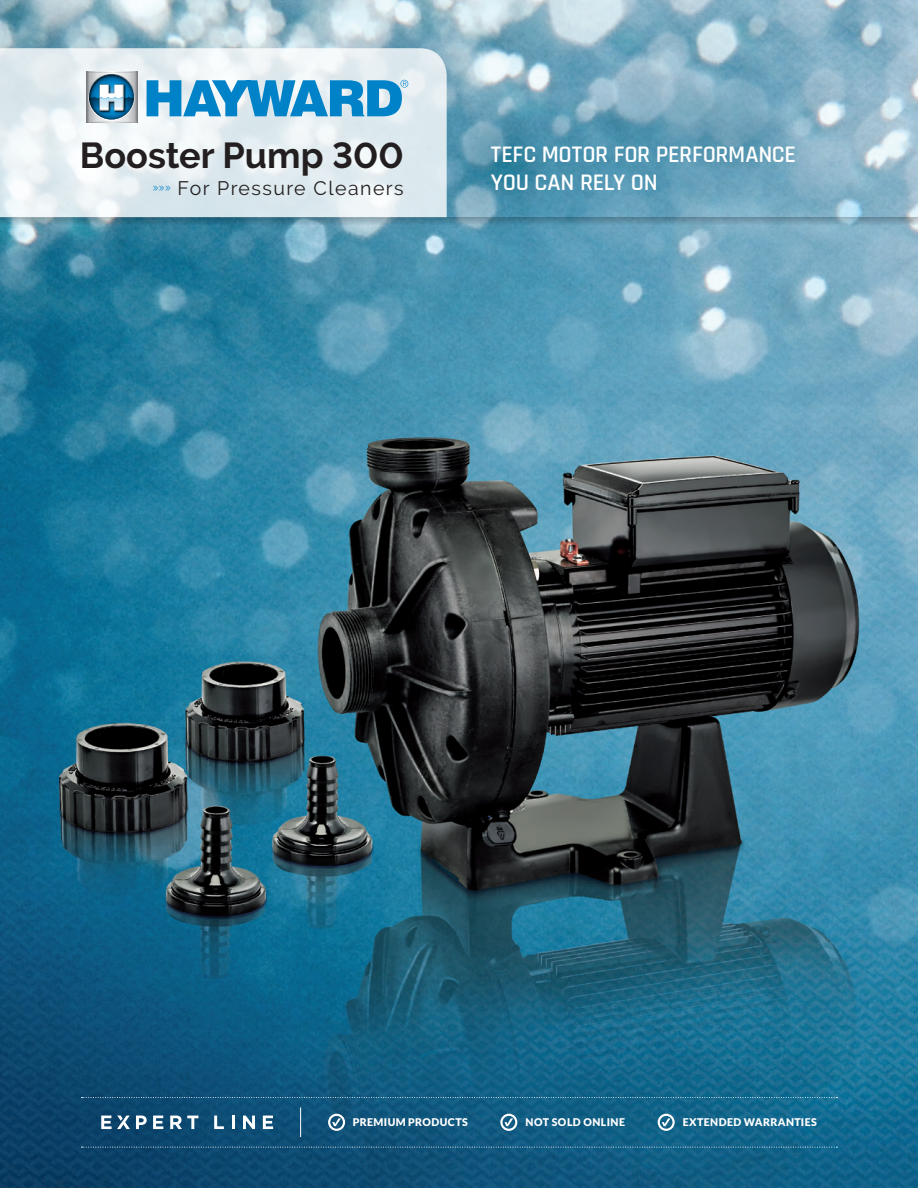
<style>
.page{position:relative;width:918px;height:1188px;background:#fff}
.page>*{position:absolute;margin:0;border:0;box-sizing:border-box;transform-origin:0 0}
.t1{font:700 36px "Raleway";color:#231f20}
.t2{font:600 24px "Rajdhani";letter-spacing:-.01em;color:#fff}
.t3{font:19.5px "Raleway";letter-spacing:.075em;color:#231f20}
.t4{font:900 10.65px "Lato";letter-spacing:.04em;color:#fff}
</style>
<div class="page">
<img style="left:0;top:0;width:918px;height:1188px">
<svg style="left:0;top:217px;width:918px;height:10px;background:#5d92a8"></svg>
<svg style="left:0;top:48px;width:447px;height:169px;fill:#e3edf1"></svg>
<img style="left:75px;top:60px;width:75px;height:69px">
<svg style="left:86px;top:72px;width:51px;height:1px"></svg>
<svg style="left:89px;top:75px;width:45px;height:45px"></svg>
<svg style="left:86px;top:85px;width:51px;height:38px;background:#7ba0b5"></svg>
<svg style="left:147px;top:80px;width:261px;height:36px;background:#4da6d6"></svg>
<svg style="left:136px;top:1116px;width:11px;height:13px"></svg>
<svg style="left:153px;top:1116px;width:10px;height:13px"></svg>
<svg style="left:170px;top:1116px;width:28px;height:13px"></svg>
<svg style="left:214px;top:1116px;width:10px;height:13px"></svg>
<svg style="left:232px;top:1116px;width:3px;height:13px"></svg>
<svg style="left:243px;top:1116px;width:12px;height:13px"></svg>
<svg style="left:263px;top:1116px;width:10px;height:13px"></svg>
<svg style="left:101px;top:1116px;width:29px;height:13px"></svg>
<svg style="left:658px;top:1114px;width:17px;height:17px"></svg>
<svg style="left:500px;top:1114px;width:17px;height:17px"></svg>
<svg style="left:328px;top:1114px;width:17px;height:17px"></svg>
<svg style="left:300px;top:1108px;width:1px;height:29px"></svg>
<svg style="left:82px;top:1147px;width:755px;height:1px"></svg>
<svg style="left:82px;top:1097px;width:755px;height:1px"></svg>
<p class="t1" style="left:80px;top:134px;width:325px">Booster Pump 300</p>
<p class="t3" style="left:152px;top:176px;width:253px"><sup>»»»</sup> For Pressure Cleaners</p>
<p class="t2" style="left:491px;top:140px;width:307px">TEFC MOTOR FOR PERFORMANCE</p>
<p class="t2" style="left:491px;top:168px;width:168px">YOU CAN RELY ON</p>
<p class="t4" style="left:353px;top:1116px;width:116px">PREMIUM PRODUCTS</p>
<p class="t4" style="left:525px;top:1116px;width:101px">NOT SOLD ONLINE</p>
<p class="t4" style="left:683px;top:1116px;width:136px">EXTENDED WARRANTIES</p>
</div>
